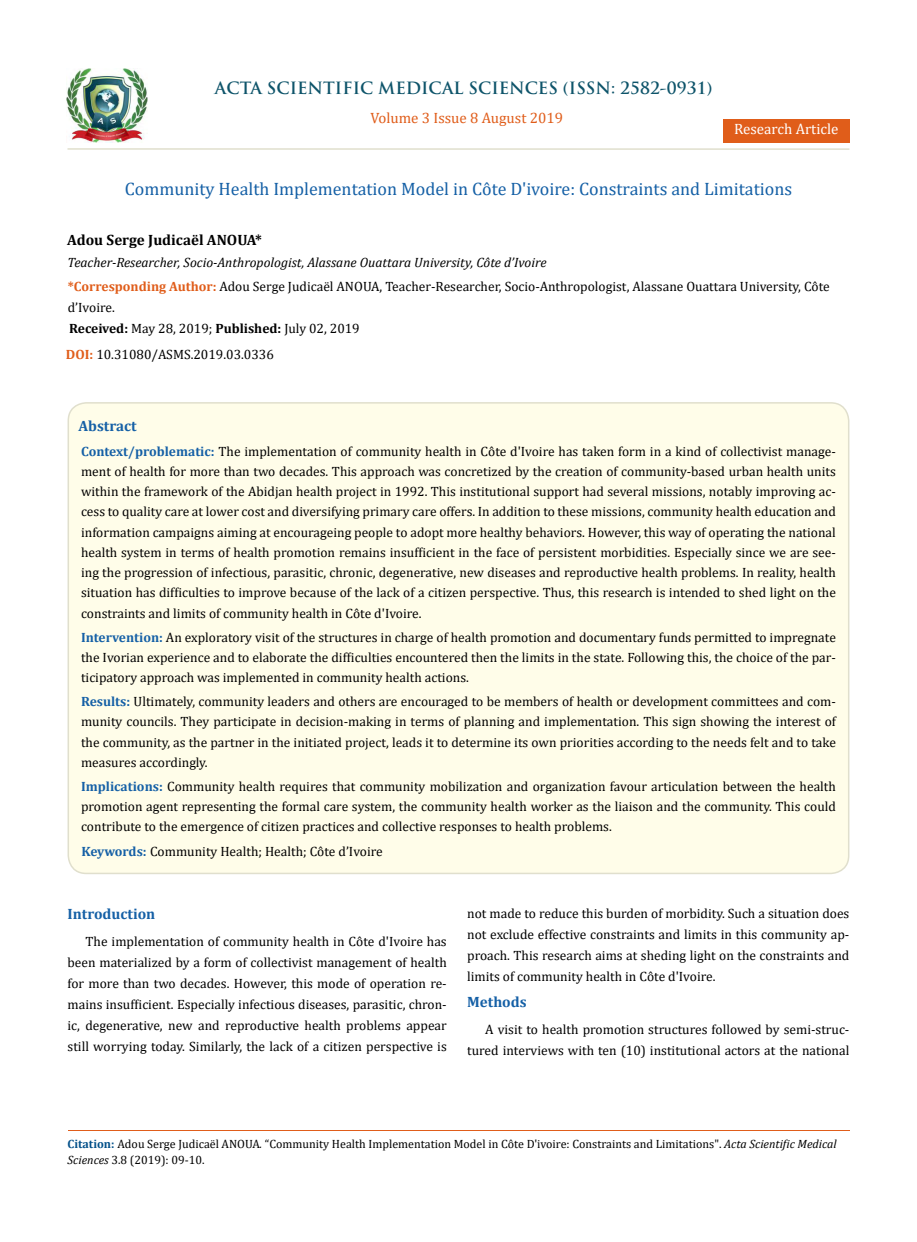
<style>
.page{position:relative;width:917px;height:1242px;background:#fff}
.page>*{position:absolute;margin:0;border:0;box-sizing:border-box;transform-origin:0 0}
.t1{font:18px "Cambria";color:#1560a6}
.t2{font:700 16.5px "Trajan Pro";color:#0e546a}
.t3{font:700 15px "Cambria";color:#1560a6}
.t4{font:15px "Cambria";color:#e05d1a}
.t5{font:700 15px "Cambria";color:#000}
.t6{font:15px "Cambria";color:#fff}
.t7{font:13.5px/20.2px "Cambria";color:#000;text-align:justify}
.t8{font:12px/16.5px "Cambria";color:#000}
.s1{font-style:italic}
.s2{font-weight:700;color:#e05d1a}
.s3{font-weight:700}
.s4{font-weight:700;color:#1560a6}
.s5{font-weight:700;color:#035089}
</style>
<div class="page">
<img style="left:67px;top:68px;width:80px;height:74px">
<div style="left:723px;top:119px;width:126px;height:23px;background:#e05d1a"></div>
<div style="left:68px;top:403px;width:780px;height:470px;background:#fffde9;border-radius:18px"></div>
<hr style="left:67px;top:148px;width:782px;height:2px;background:#e0dfcd">
<hr style="left:68px;top:1130px;width:781px;height:1px;background:#e05d1a">
<p class="t2" style="left:215px;top:77px;width:499px">ACTA SCIENTIFIC MEDICAL SCIENCES (ISSN: 2582-0931)</p>
<p class="t4" style="left:370px;top:109px;width:194px">Volume 3 Issue 8 August 2019</p>
<p class="t6" style="left:734px;top:120px;width:106px">Research Article</p>
<h1 class="t1" style="left:125px;top:178px;width:669px">Community Health Implementation Model in Côte D'ivoire: Constraints and Limitations</h1>
<p class="t5" style="left:67px;top:229px;width:196px">Adou Serge Judicaël ANOUA*</p>
<p class="t7" style="left:67px;top:251px;width:763px;line-height:23.4px"><span class="s1">Teacher-Researcher, Socio-Anthropologist, Alassane Ouattara University, Côte d’Ivoire<br></span><span class="s2">*Corresponding Author:</span> Adou Serge Judicaël ANOUA, Teacher-Researcher, Socio-Anthropologist, Alassane Ouattara University, Côte</p>
<p class="t7" style="left:68px;top:297px;width:49px">d’Ivoire.</p>
<p class="t7" style="left:69px;top:318px;width:292px"><span class="s3">Received:</span> May 28, 2019; <span class="s3">Published:</span> July 02, 2019</p>
<p class="t7" style="left:66px;top:345px;width:209px"><span class="s2">DOI:</span> 10.31080/ASMS.2019.03.0336</p>
<p class="t3" style="left:78px;top:416px;width:60px">Abstract</p>
<p class="t7" style="left:81px;top:441px;width:756px"><span class="s4">Context/problematic:</span> The implementation of community health in Côte d'Ivoire has taken form in a kind of collectivist manage&shy;ment of health for more than two decades. This approach was concretized by the creation of community-based urban health units within the framework of the Abidjan health project in 1992. This institutional support had several missions, notably improving ac&shy;cess to quality care at lower cost and diversifying primary care offers. In addition to these missions, community health education and information campaigns aiming at encourageing people to adopt more healthy behaviors. However, this way of operating the national health system in terms of health promotion remains insufficient in the face of persistent morbidities. Especially since we are see&shy;ing the progression of infectious, parasitic, chronic, degenerative, new diseases and reproductive health problems. In reality, health situation has difficulties to improve because of the lack of a citizen perspective. Thus, this research is intended to shed light on the constraints and limits of community health in Côte d'Ivoire.</p>
<p class="t7" style="left:81px;top:627px;width:756px"><span class="s4">Intervention:</span> An exploratory visit of the structures in charge of health promotion and documentary funds permitted to impregnate the Ivorian experience and to elaborate the difficulties encountered then the limits in the state. Following this, the choice of the par&shy;ticipatory approach was implemented in community health actions.</p>
<p class="t7" style="left:81px;top:691px;width:756px"><span class="s4">Results:</span> Ultimately, community leaders and others are encouraged to be members of health or development committees and com&shy;munity councils. They participate in decision-making in terms of planning and implementation. This sign showing the interest of the community, as the partner in the initiated project, leads it to determine its own priorities according to the needs felt and to take measures accordingly.</p>
<p class="t7" style="left:81px;top:776px;width:756px"><span class="s4">Implications:</span> Community health requires that community mobilization and organization favour articulation between the health promotion agent representing the formal care system, the community health worker as the liaison and the community. This could contribute to the emergence of citizen practices and collective responses to health problems.</p>
<p class="t7" style="left:81px;top:841px;width:303px"><span class="s4">Keywords:</span> Community Health; Health; Côte d’Ivoire</p>
<p class="t3" style="left:68px;top:903px;width:89px">Introduction</p>
<p class="t7" style="left:68px;top:931px;width:381px;line-height:21px;text-indent:18px">The implementation of community health in Côte d'Ivoire has been materialized by a form of collectivist management of health for more than two decades. However, this mode of operation re&shy;mains insufficient. Especially infectious diseases, parasitic, chron&shy;ic, degenerative, new and reproductive health problems appear still worrying today. Similarly, the lack of a citizen perspective is</p>
<p class="t7" style="left:467px;top:903px;width:384px;line-height:21px">not made to reduce this burden of morbidity. Such a situation does not exclude effective constraints and limits in this community ap&shy;proach. This research aims at sheding light on the constraints and limits of community health in Côte d'Ivoire.</p>
<p class="t3" style="left:467px;top:992px;width:61px">Methods</p>
<p class="t7" style="left:467px;top:1019px;width:384px;line-height:21px;text-align:right">A visit to health promotion structures followed by semi-struc&shy;tured interviews with ten (10) institutional actors at the national</p>
<p class="t8" style="left:68px;top:1135px;width:770px"><span class="s5">Citation:</span> Adou Serge Judicaël ANOUA<span class="s1">.</span> “Community Health Implementation Model in Côte D'ivoire: Constraints and Limitations". <span class="s1">Acta Scientific Medical<br>Sciences</span> 3.8 (2019): 09-10.</p>
</div>
